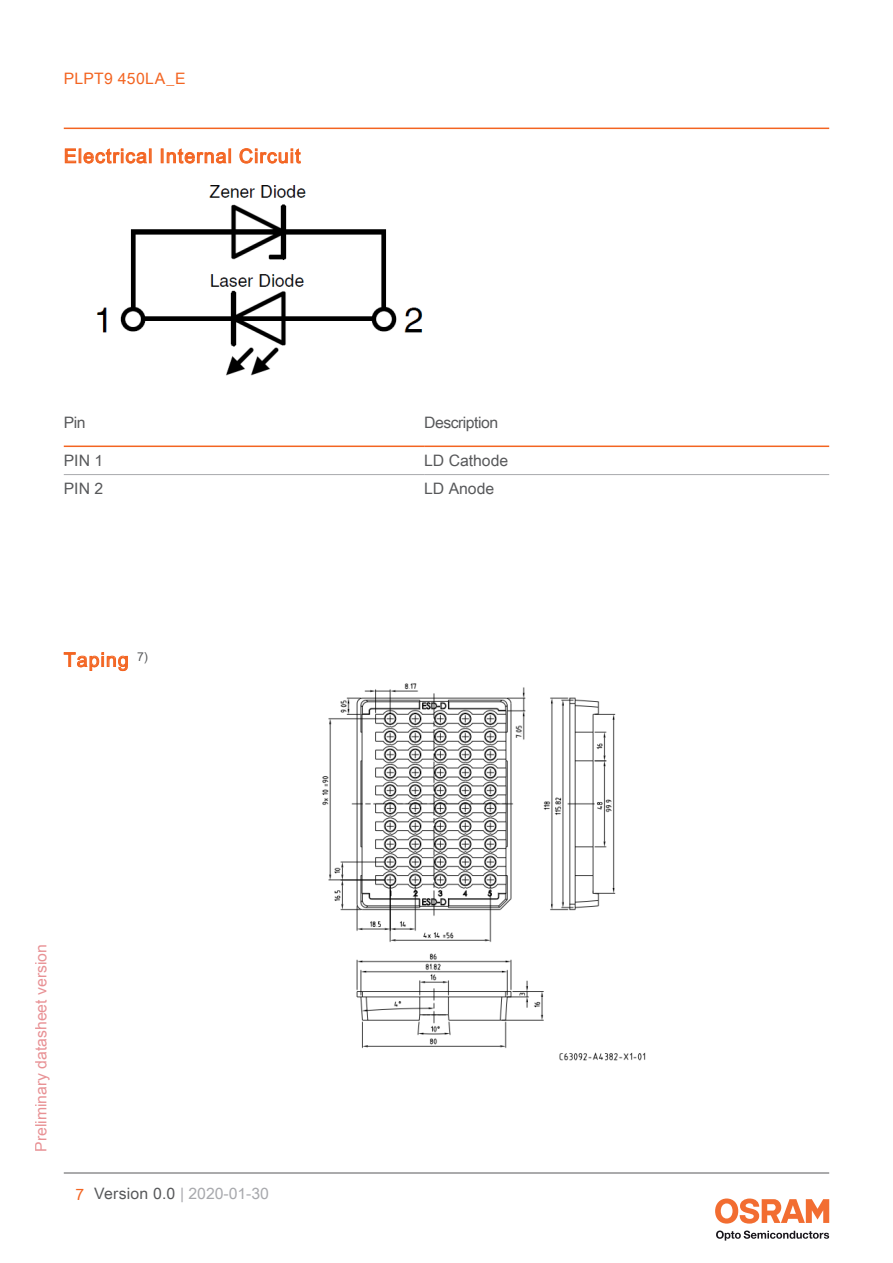
<style>
.page{position:relative;width:893px;height:1263px;background:#fff}
.page>*{position:absolute;margin:0;border:0;box-sizing:border-box;transform-origin:0 0}
.t1{font:19.5px "Arial Unicode MS";letter-spacing:.055em;color:#f36421}
.t2{font:15.75px "Arial Unicode MS";color:#d1232a}
.t3{font:15.75px "Arial Unicode MS";color:#57585a}
.t4{font:15.75px "Arial Unicode MS";color:#a8a9ad}
.t5{font:15.75px "Arial Unicode MS";letter-spacing:.02em;color:#f36421}
.t6{font:15.75px "Arial Unicode MS";letter-spacing:-.03em;color:#57585a}
.s1{color:#f36421}
.s2{color:#57585a}
</style>
<div class="page">
<hr style="left:64px;top:128px;width:765px;height:1px;background:#f36421">
<hr style="left:64px;top:1173px;width:765px;height:1px;background:#57585a">
<svg style="left:716px;top:1230px;width:113px;height:10px"></svg>
<svg style="left:715px;top:1198px;width:114px;height:25px"></svg>
<svg style="left:64px;top:148px;width:83px;height:16px"></svg>
<div style="left:149px;top:148px;width:3px;height:15px;border:1px solid #f36421"></div>
<svg style="left:161px;top:148px;width:66px;height:16px"></svg>
<div style="left:228px;top:148px;width:3px;height:15px;border:1px solid #f36421"></div>
<svg style="left:239px;top:148px;width:62px;height:16px"></svg>
<img style="left:96px;top:185px;width:327px;height:191px">
<hr style="left:64px;top:445px;width:360px;height:2px;background:#f36421">
<hr style="left:424px;top:445px;width:405px;height:2px;background:#f36421">
<hr style="left:64px;top:474px;width:360px;height:1px;background:#a8a9ad">
<hr style="left:424px;top:474px;width:405px;height:1px;background:#a8a9ad">
<svg style="left:63px;top:652px;width:65px;height:19px"></svg>
<img style="left:322px;top:683px;width:324px;height:378px">
<p class="t5" style="left:64px;top:67px;width:124px">PLPT9 450LA_E</p>
<p class="t1" style="left:64px;top:142px;width:238px">Electrical Internal Circuit</p>
<p class="t3" style="left:64px;top:411px;width:23px">Pin</p>
<p class="t6" style="left:424px;top:411px;width:76px">Description</p>
<p class="t3" style="left:64px;top:449px;width:41px">PIN 1</p>
<p class="t3" style="left:424px;top:449px;width:86px">LD Cathode</p>
<p class="t3" style="left:64px;top:477px;width:41px">PIN 2</p>
<p class="t3" style="left:424px;top:477px;width:72px">LD Anode</p>
<p class="t1" style="left:64px;top:645px;width:86px">Taping <sup>7)</sup></p>
<p class="t2" style="left:29px;top:1152px;width:209px;rotate:-90deg">Preliminary datasheet version</p>
<p class="t4" style="left:76px;top:1182px;width:195px"><span class="s1">7</span> <span class="s2">Version 0.0</span> | 2020-01-30</p>
</div>
